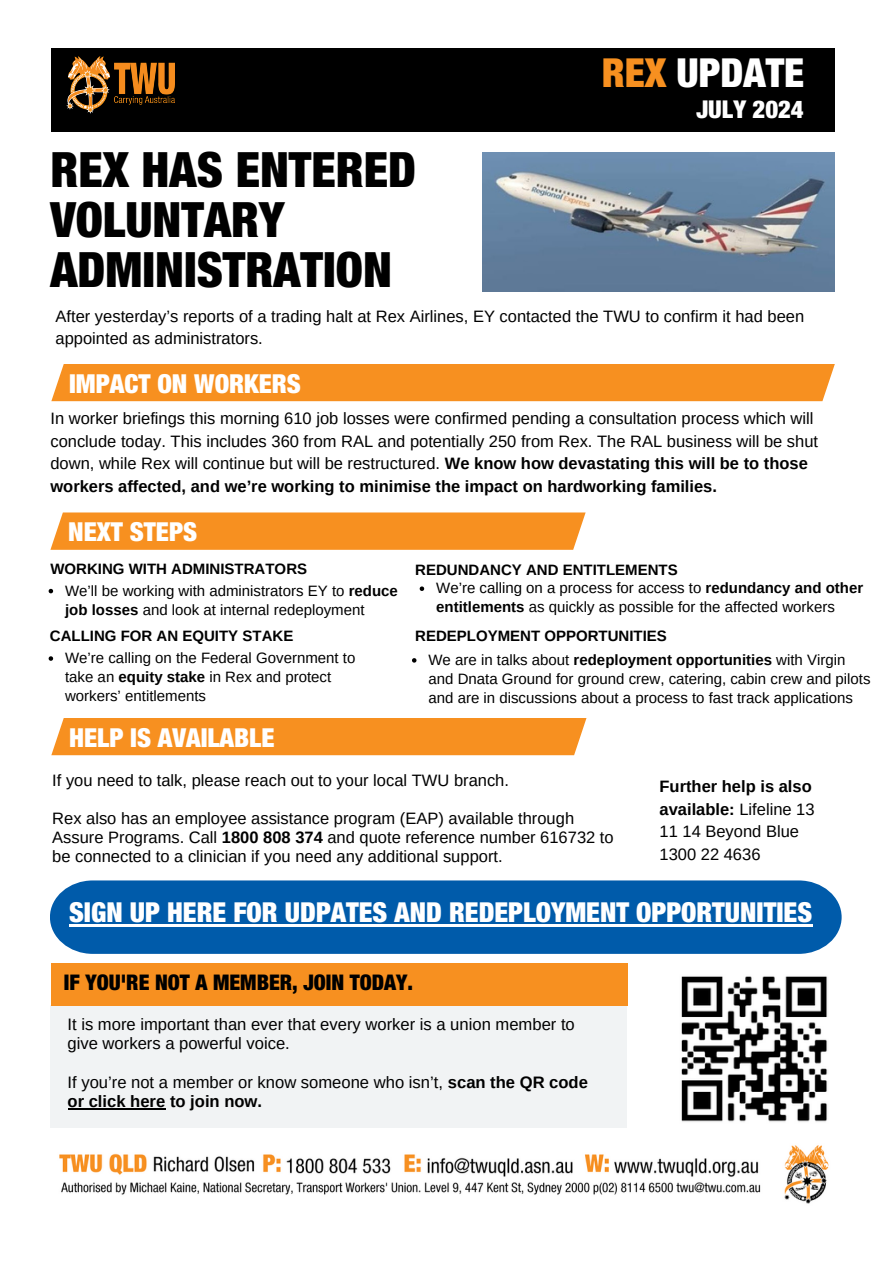
<style>
.page{position:relative;width:894px;height:1264px;background:#fff}
.page>*{position:absolute;margin:0;border:0;box-sizing:border-box;transform-origin:0 0}
.t1{font:900 condensed 48.75px/49.7px "Helvetica Neue LT Std";color:#000}
.t2{font:900 condensed 40.05px "Helvetica Neue LT Std";color:#fff}
.t3{font:900 condensed 27.45px "Helvetica Neue LT Std";color:#fff}
.t4{font:900 condensed 26.25px "Helvetica Neue LT Std";color:#fff}
.t5{font:900 condensed 24.6px "Helvetica Neue LT Std";color:#fff}
.t6{font:900 condensed 21.6px "Helvetica Neue LT Std";color:#000}
.t7{font:16.65px/19.2px "Arimo";color:#000}
.t8{font:16.5px/22.5px "Arimo";color:#000}
.t9{font:15px/19.2px "Arimo";color:#000}
.t10{font:700 15px "Arimo";color:#000}
.s1{color:#f79020}
.s2{font-weight:700}
</style>
<div class="page">
<div style="left:50px;top:1005px;width:577px;height:122px;background:#f1f3f4"></div>
<div style="left:51px;top:962px;width:577px;height:43px;background:#f79020"></div>
<img style="left:681px;top:976px;width:147px;height:146px">
<div style="left:51px;top:48px;width:783px;height:83px;background:#000"></div>
<img style="left:66px;top:56px;width:108px;height:58px">
<img style="left:482px;top:153px;width:352px;height:138px">
<div style="left:51px;top:364px;width:783px;height:37px;background:#f79020"></div>
<svg style="left:50px;top:512px;width:535px;height:38px;background:#f79429"></svg>
<div style="left:51px;top:718px;width:535px;height:37px;background:#f79020"></div>
<div style="left:50px;top:880px;width:791px;height:73px;background:#005baa"></div>
<hr style="left:68px;top:1107px;width:97px;height:2px;background:#000">
<svg style="left:49px;top:589px;width:4px;height:4px"></svg>
<hr style="left:69px;top:924px;width:742px;height:2px;background:#fff">
<img style="left:59px;top:1145px;width:770px;height:59px">
<svg style="left:412px;top:658px;width:4px;height:4px"></svg>
<svg style="left:49px;top:656px;width:4px;height:4px"></svg>
<svg style="left:419px;top:586px;width:5px;height:5px"></svg>
<h6 class="t2" style="left:601px;top:59px;width:204px"><span class="s1">REX</span> UPDATE</h6>
<h3 class="t5" style="left:696px;top:100px;width:109px">JULY 2024</h3>
<h1 class="t1" style="left:50px;top:152px;width:367px">REX HAS ENTERED<br>VOLUNTARY<br>ADMINISTRATION</h1>
<p class="t8" style="left:55px;top:305px;width:750px">After yesterday’s reports of a trading halt at Rex Airlines, EY contacted the TWU to confirm it had been appointed as administrators.</p>
<p class="t4" style="left:69px;top:374px;width:233px">IMPACT ON WORKERS</p>
<h6 class="t8" style="left:50px;top:407px;width:769px">In worker briefings this morning 610 job losses were confirmed pending a consultation process which will conclude today. This includes 360 from RAL and potentially 250 from Rex. The RAL business will be shut down, while Rex will continue but will be restructured. <span class="s2">We know how devastating this will be to those workers affected, and we’re working to minimise the impact on hardworking families.</span></h6>
<p class="t4" style="left:68px;top:522px;width:130px">NEXT STEPS</p>
<p class="t10" style="left:50px;top:560px;width:258px">WORKING WITH ADMINISTRATORS</p>
<h6 class="t9" style="left:65px;top:581px;width:334px">We’ll be working with administrators EY to <span class="s2">reduce job losses</span> and look at internal redeployment</h6>
<h5 class="t10" style="left:50px;top:627px;width:245px">CALLING FOR AN EQUITY STAKE</h5>
<p class="t9" style="left:65px;top:648px;width:292px">We’re calling on the Federal Government to take an <span class="s2">equity stake</span> in Rex and protect workers’ entitlements</p>
<p class="t10" style="left:415px;top:561px;width:264px">REDUNDANCY AND ENTITLEMENTS</p>
<p class="t9" style="left:436px;top:578px;width:428px">We’re calling on a process for access to <span class="s2">redundancy and other entitlements</span> as quickly as possible for the affected workers</p>
<p class="t10" style="left:415px;top:627px;width:253px">REDEPLOYMENT OPPORTUNITIES</p>
<h3 class="t9" style="left:428px;top:650px;width:443px">We are in talks about <span class="s2">redeployment opportunities</span> with Virgin and Dnata Ground for ground crew, catering, cabin crew and pilots and are in discussions about a process to fast track applications</h3>
<h6 class="t4" style="left:69px;top:728px;width:207px">HELP IS AVAILABLE</h6>
<p class="t8" style="left:52px;top:769px;width:458px">If you need to talk, please reach out to your local TWU branch.</p>
<p class="t8" style="left:52px;top:808px;width:562px;line-height:19.2px">Rex also has an employee assistance program (EAP) available through<br>Assure Programs. Call <span class="s2">1800 808 374</span> and quote reference number 616732 to be connected to a clinician if you need any additional support.</p>
<h3 class="t8" style="left:659px;top:775px;width:156px"><span class="s2">Further help is also available:</span> Lifeline 13<br>11 14 Beyond Blue<br>1300 22 4636</h3>
<p class="t3" style="left:69px;top:902px;width:744px">SIGN UP HERE FOR UDPATES AND REDEPLOYMENT OPPORTUNITIES</p>
<p class="t6" style="left:64px;top:974px;width:351px">IF YOU'RE NOT A MEMBER, JOIN TODAY.</p>
<p class="t7" style="left:68px;top:1014px;width:508px">It is more important than ever that every worker is a union member to give workers a powerful voice.</p>
<h3 class="t7" style="left:68px;top:1072px;width:522px">If you’re not a member or know someone who isn’t, <span class="s2">scan the QR code or click here to join now.</span></h3>
</div>
